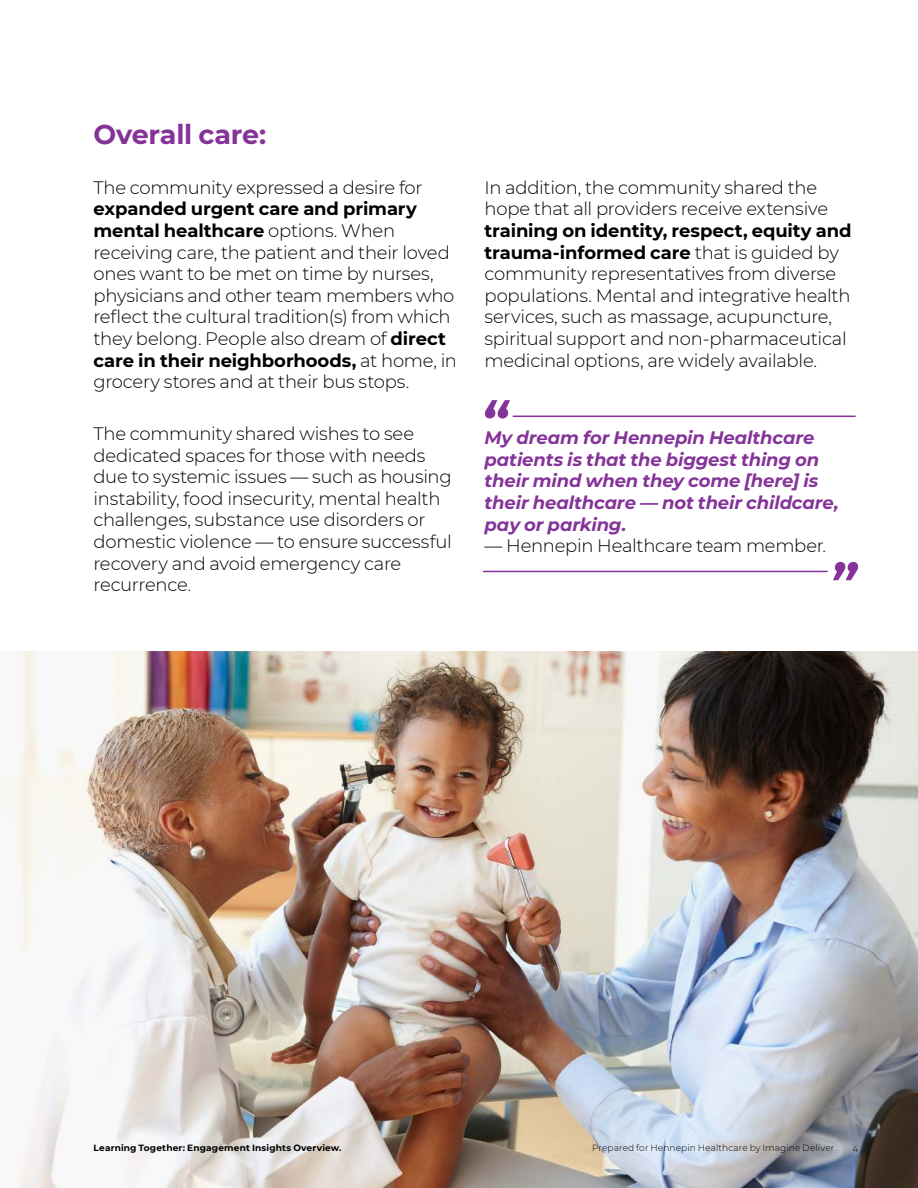
<style>
.page{position:relative;width:918px;height:1188px;background:#fff}
.page>*{position:absolute;margin:0;border:0;box-sizing:border-box;transform-origin:0 0}
.t1{font:italic 700 54px "Montserrat";color:#853399}
.t2{font:700 27px "Montserrat";letter-spacing:-.01em;color:#853399}
.t3{font:300 18px/21.6px "Montserrat";letter-spacing:-.015em;color:#000}
.t4{font:italic 700 18px/21.6px "Montserrat";letter-spacing:-.005em;color:#853399}
.t5{font:300 9px "Montserrat";letter-spacing:.015em;color:#000}
.t6{font:700 9px "Montserrat";letter-spacing:.02em;color:#000}
.s1{font-weight:700}
</style>
<div class="page">
<img style="left:0;top:651px;width:918px;height:537px">
<hr style="left:513px;top:416px;width:342px;height:1px;background:#853399">
<hr style="left:484px;top:571px;width:343px;height:1px;background:#853399">
<h2 class="t2" style="left:93px;top:123px;width:174px">Overall care:</h2>
<p class="t3" style="left:94px;top:178px;width:331px">The community expressed a desire for</p>
<p class="t3" style="left:94px;top:200px;width:365px"><span class="s1">expanded urgent care and primary mental healthcare</span> options. When receiving care, the patient and their loved ones want to be met on time by nurses, physicians and other team members who reflect the cultural tradition(s) from which they belong. People also dream of <span class="s1">direct care in their neighborhoods,</span> at home, in grocery stores and at their bus stops.</p>
<p class="t3" style="left:94px;top:424px;width:360px">The community shared wishes to see dedicated spaces for those with needs due to systemic issues — such as housing instability, food insecurity, mental health challenges, substance use disorders or domestic violence — to ensure successful recovery and avoid emergency care recurrence.</p>
<p class="t3" style="left:485px;top:178px;width:345px">In addition, the community shared the hope that all providers receive extensive</p>
<p class="t3" style="left:485px;top:221px;width:369px"><span class="s1">training on identity, respect, equity and trauma-informed care</span> that is guided by community representatives from diverse populations. Mental and integrative health services, such as massage, acupuncture, spiritual support and non-pharmaceutical medicinal options, are widely available.</p>
<h1 class="t1" style="left:481px;top:398px;width:28px">“</h1>
<p class="t4" style="left:485px;top:428px;width:356px">My dream for Hennepin Healthcare patients is that the biggest thing on their mind when they come [here] is their healthcare — not their childcare, pay or parking.</p>
<p class="t3" style="left:485px;top:536px;width:343px">— Hennepin Healthcare team member.</p>
<h1 class="t1" style="left:862px;top:583px;width:28px;rotate:-180deg">“</h1>
<p class="t6" style="left:94px;top:1144px;width:250px">Learning Together: Engagement Insights Overview.</p>
<p class="t5" style="left:592px;top:1145px;width:244px">Prepared for Hennepin Healthcare by Imagine Deliver</p>
<p class="t5" style="left:853px;top:1145px;width:7px">4</p>
</div>
